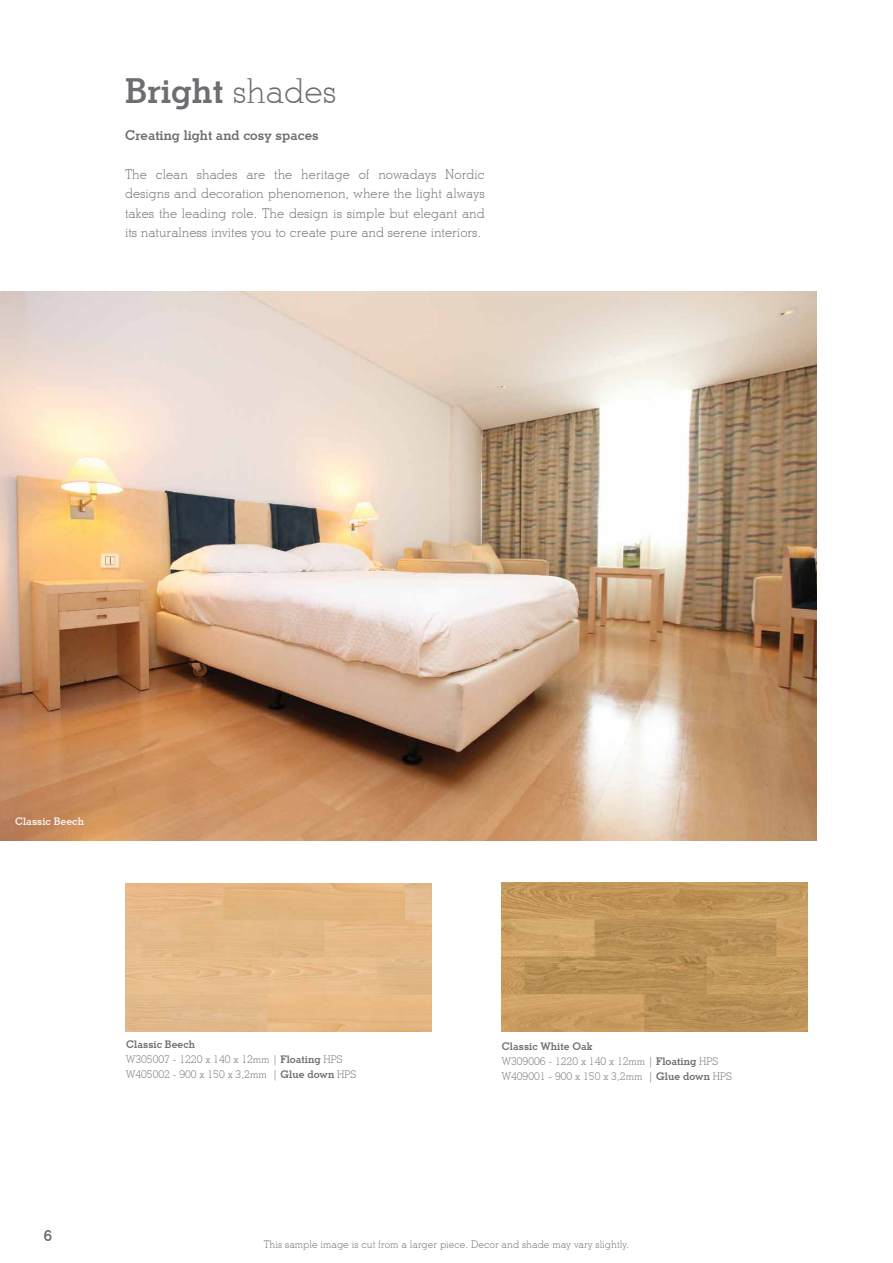
<style>
.page{position:relative;width:893px;height:1263px;background:#fff}
.page>*{position:absolute;margin:0;border:0;box-sizing:border-box;transform-origin:0 0}
.t1{font:700 34.5px "Stymie BT";color:#6d6e71}
.t2{font:700 15px "Stymie BT";color:#6d6e71}
.t3{font:300 13.5px/19.5px "Stymie BT";color:#6d6e71;text-align:justify}
.t4{font:700 13.5px "Stymie BT";color:#6d6e71}
.t5{font:300 10.5px/15px "Stymie BT";color:#6d6e71}
.t6{font:700 10.5px "Stymie BT";color:#fff}
.s1{font-weight:300}
.s2{font-weight:700}
</style>
<div class="page">
<img style="left:125px;top:883px;width:306px;height:148px">
<img style="left:502px;top:882px;width:306px;height:149px">
<img style="left:0;top:291px;width:816px;height:549px">
<h1 class="t1" style="left:125px;top:70px;width:213px">Bright <span class="s1">shades</span></h1>
<p class="t4" style="left:125px;top:127px;width:195px">Creating light and cosy spaces</p>
<p class="t3" style="left:125px;top:164px;width:361px">The clean shades are the heritage of nowadays Nordic designs and decoration phenomenon, where the light always takes the leading role. The design is simple but elegant and its naturalness invites you to create pure and serene interiors.</p>
<p class="t6" style="left:15px;top:815px;width:70px">Classic Beech</p>
<h2 class="t2" style="left:44px;top:1226px;width:10px">6</h2>
<p class="t5" style="left:126px;top:1036px;width:232px"><span class="s2">Classic Beech<br></span>W305007 - 1220 x 140 x 12mm | <span class="s2">Floating</span> HPS<br>W405002 - 900 x 150 x 3,2mm | <span class="s2">Glue down</span> HPS</p>
<p class="t5" style="left:502px;top:1038px;width:232px"><span class="s2">Classic White Oak<br></span>W309006 - 1220 x 140 x 12mm | <span class="s2">Floating</span> HPS<br>W409001 - 900 x 150 x 3,2mm | <span class="s2">Glue down</span> HPS</p>
<p class="t5" style="left:264px;top:1236px;width:367px">This sample image is cut from a larger piece. Decor and shade may vary slightly.</p>
</div>
